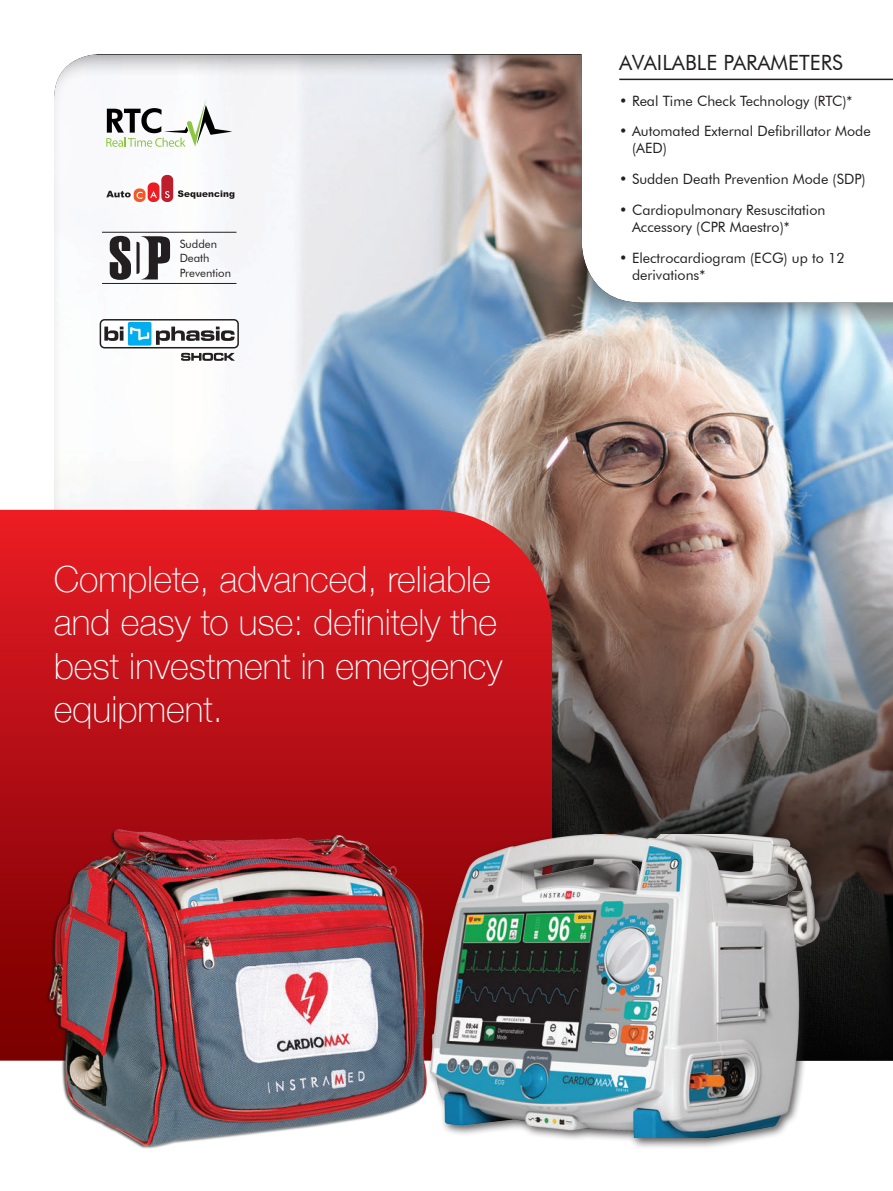
<style>
.page{position:relative;width:893px;height:1191px;background:#fff}
.page>*{position:absolute;margin:0;border:0;box-sizing:border-box;transform-origin:0 0}
.t1{font:100 36px/43.2px "Helvetica Neue";color:#fff}
.Chamada_Linha{font:21px "Futura BT";color:#231f20}
.t2{font:14.25px/17.1px "Futura BT";color:#231f20}
.t3{font:11.4px "Futura BT";color:#231f20}
</style>
<div class="page">
<div style="left:52px;top:49px;width:841px;height:1013px;background:#231f20;opacity:.5"></div>
<hr style="left:102px;top:283px;width:134px;height:1px;background:#231f20">
<hr style="left:102px;top:232px;width:134px;height:1px;background:#231f20">
<svg style="left:110px;top:236px;width:60px;height:44px"></svg>
<div style="left:134px;top:188px;width:12px;height:14px;background:#f15929;border-radius:5px"></div>
<div style="left:148px;top:182px;width:11px;height:20px;background:#ee1d23;border-radius:5px"></div>
<div style="left:161px;top:175px;width:12px;height:27px;background:#be1d2c;border-radius:5px"></div>
<svg style="left:150px;top:191px;width:7px;height:7px"></svg>
<svg style="left:165px;top:191px;width:5px;height:7px"></svg>
<svg style="left:137px;top:192px;width:6px;height:7px"></svg>
<svg style="left:178px;top:190px;width:56px;height:9px"></svg>
<div style="left:100px;top:320px;width:138px;height:28px;background:#fff;border-radius:4px"></div>
<div style="left:100px;top:319px;width:139px;height:29px;border:2px solid #231f20;border-radius:4px"></div>
<svg style="left:104px;top:326px;width:19px;height:15px"></svg>
<svg style="left:156px;top:326px;width:79px;height:19px"></svg>
<svg style="left:181px;top:353px;width:54px;height:8px"></svg>
<div style="left:128px;top:322px;width:23px;height:23px;background:#00aeef;border-radius:2px"></div>
<svg style="left:130px;top:327px;width:20px;height:14px"></svg>
<svg style="left:106px;top:99px;width:126px;height:48px"></svg>
<svg style="left:0;top:510px;width:552px;height:550px;background:#c3131a"></svg>
<hr style="left:619px;top:79px;width:274px;height:1px;background:#231f20">
<img style="left:46px;top:825px;width:383px;height:323px">
<svg style="left:106px;top:191px;width:25px;height:6px"></svg>
<div style="left:426px;top:829px;width:404px;height:320px;background:#231f20;opacity:.75"></div>
<img style="left:430px;top:834px;width:389px;height:303px">
<p class="t3" style="left:180px;top:237px;width:39px">Sudden</p>
<p class="t3" style="left:180px;top:251px;width:31px">Death</p>
<p class="t3" style="left:180px;top:266px;width:53px">Prevention</p>
<p class="t1" style="left:54px;top:556px;width:450px">Complete, advanced, reliable and easy to use: definitely the best investment in emergency equipment.</p>
<p class="Chamada_Linha" style="left:619px;top:49px;width:225px">AVAILABLE PARAMETERS</p>
<p class="t2" style="left:619px;top:92px;width:235px">• Real Time Check Technology (RTC)*</p>
<p class="t2" style="left:632px;top:122px;width:240px;text-indent:-13px">• Automated External Defibrillator Mode (AED)</p>
<p class="t2" style="left:619px;top:170px;width:248px">• Sudden Death Prevention Mode (SDP)</p>
<p class="t2" style="left:632px;top:201px;width:195px;text-indent:-13px">• Cardiopulmonary Resuscitation<br>Accessory (CPR Maestro)*</p>
<p class="t2" style="left:632px;top:249px;width:214px;text-indent:-13px">• Electrocardiogram (ECG) up to 12 derivations*</p>
</div>
